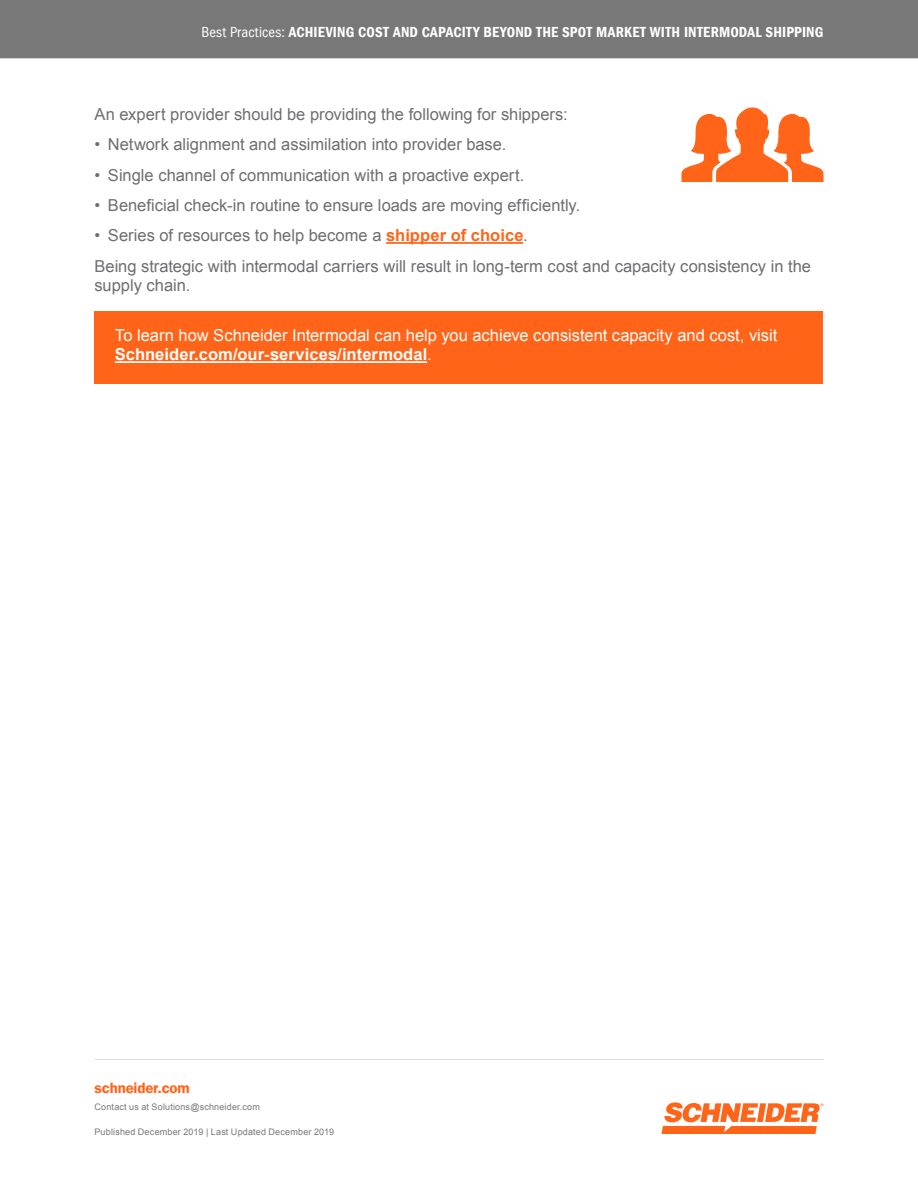
<style>
.page{position:relative;width:918px;height:1188px;background:#fff}
.page>*{position:absolute;margin:0;border:0;box-sizing:border-box;transform-origin:0 0}
.General_Body_Copy{font:16.5px/19.5px "Arial";color:#6d6e71}
.General_Body_Copy-2{font:16.5px/19.5px "Arial";color:#fff}
.t1{font:15px "Franklin Gothic LT Com Dm Cn";letter-spacing:.01em;color:#fff}
.t2{font:15px "Franklin Gothic LT Com Dm";letter-spacing:-.01em;color:#ff6418}
.t3{font:9px "Arial";letter-spacing:.02em;color:#787878}
.s1{font-family:"Franklin Gothic LT Com";font-stretch:condensed}
.s2{font-weight:700;color:#ff6418}
.s3{font-weight:700}
</style>
<div class="page">
<svg style="left:662px;top:1102px;width:162px;height:32px"></svg>
<div style="left:0;top:0;width:918px;height:58px;background:#787878"></div>
<hr style="left:94px;top:1059px;width:730px;height:1px;background:#dcddde">
<div style="left:94px;top:311px;width:730px;height:73px;background:#ff6418"></div>
<hr style="left:386px;top:242px;width:137px;height:2px;background:#ff6418">
<hr style="left:115px;top:361px;width:312px;height:2px;background:#fff">
<svg style="left:681px;top:107px;width:143px;height:75px"></svg>
<p class="t1" style="left:201px;top:24px;width:624px"><span class="s1">Best Practices:</span> ACHIEVING COST AND CAPACITY BEYOND THE SPOT MARKET WITH INTERMODAL SHIPPING</p>
<p class="General_Body_Copy" style="left:94px;top:105px;width:475px">An expert provider should be providing the following for shippers:</p>
<p class="General_Body_Copy" style="left:94px;top:135px;width:413px">• Network alignment and assimilation into provider base.</p>
<p class="General_Body_Copy" style="left:94px;top:165px;width:431px">• Single channel of communication with a proactive expert.</p>
<p class="General_Body_Copy" style="left:94px;top:196px;width:487px">• Beneficial check-in routine to ensure loads are moving efficiently.</p>
<p class="General_Body_Copy" style="left:94px;top:226px;width:435px">• Series of resources to help become a <span class="s2">shipper of choice</span>.</p>
<p class="General_Body_Copy" style="left:94px;top:256px;width:718px">Being strategic with intermodal carriers will result in long-term cost and capacity consistency in the supply chain.</p>
<p class="General_Body_Copy-2" style="left:115px;top:325px;width:664px">To learn how Schneider Intermodal can help you achieve consistent capacity and cost, visit<br><span class="s3">Schneider.com/our-services/intermodal</span>.</p>
<p class="t2" style="left:94px;top:1079px;width:97px">schneider.com</p>
<p class="t3" style="left:94px;top:1101px;width:167px">Contact us at Solutions@schneider.com</p>
<p class="t3" style="left:94px;top:1126px;width:241px">Published December 2019 | Last Updated December 2019</p>
</div>
